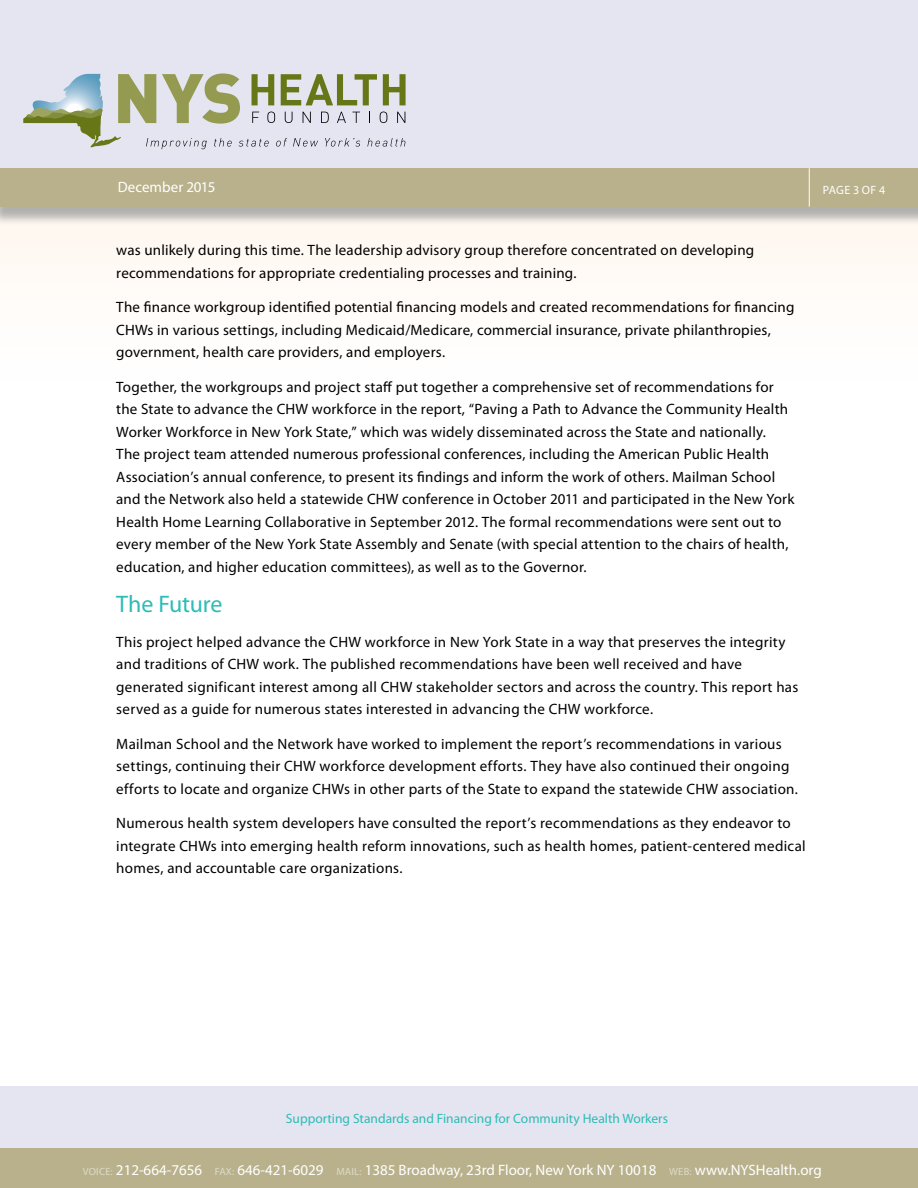
<style>
.page{position:relative;width:918px;height:1188px;background:#fff}
.page>*{position:absolute;margin:0;border:0;box-sizing:border-box;transform-origin:0 0}
.t1{font:24px "Myriad Pro";letter-spacing:-.01em;color:#2dbcb6}
.t2{font:15px/22.5px "Myriad Pro";letter-spacing:.015em;color:#000}
.t3{font:15px "Myriad Pro";color:#fff}
.t4{font:13.5px "Myriad Pro";color:#2dbcb6}
.t5{font:12px "Myriad Pro";color:#fff}
.s1{font-size:10.5px;color:#dfdac9}
</style>
<div class="page">
<div style="left:0;top:0;width:918px;height:170px;background:#e4e5f1"></div>
<div style="left:0;top:207px;width:918px;height:223px;background:#fffdfb"></div>
<div style="left:0;top:1086px;width:918px;height:102px;background:#e4e5f1"></div>
<div style="left:0;top:1148px;width:918px;height:40px;background:#b8b18b"></div>
<svg style="left:24px;top:73px;width:382px;height:76px"></svg>
<div style="left:0;top:171px;width:918px;height:55px;background:#999;opacity:.75"></div>
<div style="left:0;top:169px;width:918px;height:38px;background:#b8b18b"></div>
<hr style="left:809px;top:168px;width:1px;height:39px;background:#fff">
<p class="t3" style="left:118px;top:178px;width:99px">December 2015</p>
<p class="t5" style="left:823px;top:182px;width:64px">Page 3 of 4</p>
<p class="t2" style="left:116px;top:239px;width:640px">was unlikely during this time. The leadership advisory group therefore concentrated on developing recommendations for appropriate credentialing processes and training.</p>
<p class="t2" style="left:116px;top:296px;width:680px">The finance workgroup identified potential financing models and created recommendations for financing<br>CHWs in various settings, including Medicaid/Medicare, commercial insurance, private philanthropies, government, health care providers, and employers.</p>
<p class="t2" style="left:116px;top:375px;width:680px">Together, the workgroups and project staff put together a comprehensive set of recommendations for the State to advance the CHW workforce in the report, “Paving a Path to Advance the Community Health Worker Workforce in New York State,” which was widely disseminated across the State and nationally.<br>The project team attended numerous professional conferences, including the American Public Health Association’s annual conference, to present its findings and inform the work of others. Mailman School and the Network also held a statewide CHW conference in October 2011 and participated in the New York Health Home Learning Collaborative in September 2012. The formal recommendations were sent out to every member of the New York State Assembly and Senate (with special attention to the chairs of health, education, and higher education committees), as well as to the Governor.</p>
<h1 class="t1" style="left:116px;top:590px;width:108px">The Future</h1>
<p class="t2" style="left:116px;top:630px;width:684px">This project helped advance the CHW workforce in New York State in a way that preserves the integrity and traditions of CHW work. The published recommendations have been well received and have generated significant interest among all CHW stakeholder sectors and across the country. This report has served as a guide for numerous states interested in advancing the CHW workforce.</p>
<p class="t2" style="left:116px;top:732px;width:683px">Mailman School and the Network have worked to implement the report’s recommendations in various settings, continuing their CHW workforce development efforts. They have also continued their ongoing efforts to locate and organize CHWs in other parts of the State to expand the statewide CHW association.</p>
<p class="t2" style="left:116px;top:812px;width:691px">Numerous health system developers have consulted the report’s recommendations as they endeavor to integrate CHWs into emerging health reform innovations, such as health homes, patient-centered medical homes, and accountable care organizations.</p>
<p class="t4" style="left:286px;top:1110px;width:384px">Supporting Standards and Financing for Community Health Workers</p>
<p class="t3" style="left:83px;top:1161px;width:740px"><span class="s1">Voice:</span> 212-664-7656 <span class="s1">FAX:</span> 646-421-6029 <span class="s1">Mail:</span> 1385 Broadway, 23rd Floor, New York NY 10018 <span class="s1">WEB:</span> www.NYSHealth.org</p>
</div>
